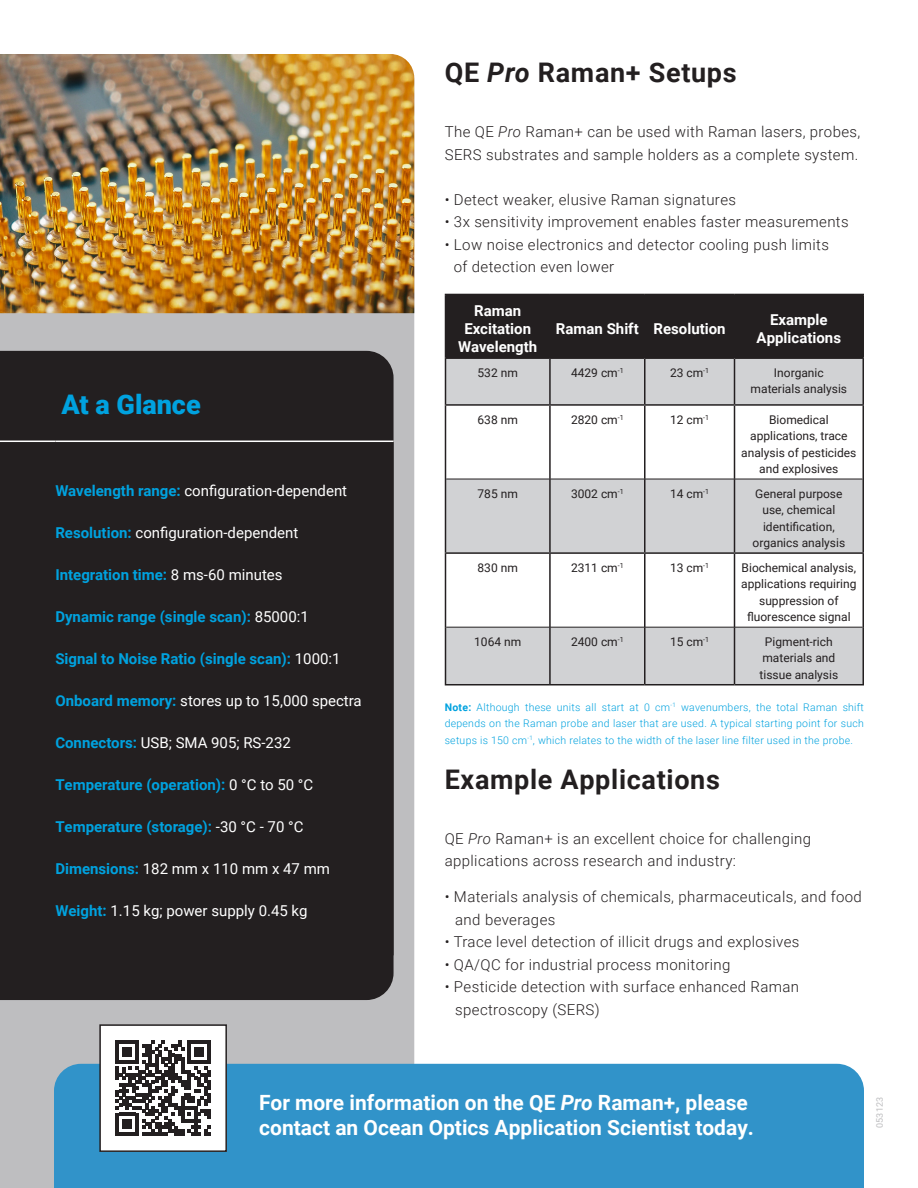
<style>
.page{position:relative;width:918px;height:1188px;background:#fff}
.page>*{position:absolute;margin:0;border:0;box-sizing:border-box;transform-origin:0 0}
.t1{font:700 27px "Roboto";letter-spacing:.025em;color:#231f20}
.t2{font:900 27px "Roboto";color:#00a2df}
.t3{font:700 21px "Roboto";color:#fff}
.t4{font:300 15px/22.5px "Roboto";letter-spacing:.025em;color:#231f20}
.t5{font:15px "Roboto";color:#fff}
.t6{font:700 15px "Roboto";color:#00a2df}
.t7{font:700 15px/18px "Roboto";color:#fff;text-align:center}
.t8{font:12px/16.5px "Roboto";color:#231f20;text-align:center}
.t9{font:300 10.5px/16.5px "Roboto";letter-spacing:.025em;color:#00a2df;text-align:justify}
.t10{font:9px "Roboto";color:#bebec0}
.s1{font-weight:700;color:#00a2df}
.s2{font-weight:400;color:#fff}
.s3{font-style:italic}
.s4{font-weight:700}
</style>
<div class="page">
<div style="left:0;top:313px;width:414px;height:875px;background:#bebec0"></div>
<div style="left:54px;top:1064px;width:810px;height:124px;background:#3193c9"></div>
<div style="left:100px;top:1025px;width:126px;height:126px;background:#fff"></div>
<div style="left:99px;top:1024px;width:128px;height:128px;border:2px solid #231f20"></div>
<svg style="left:116px;top:1041px;width:95px;height:95px"></svg>
<img style="left:0;top:54px;width:414px;height:259px">
<div style="left:0;top:351px;width:394px;height:649px;background:#231f20"></div>
<div style="left:0;top:442px;width:394px;height:513px;background:#231f20"></div>
<hr style="left:0;top:441px;width:55px;height:1px;background:#fff">
<hr style="left:55px;top:441px;width:339px;height:1px;background:#fff">
<div style="left:446px;top:295px;width:416px;height:62px;background:#231f20"></div>
<svg style="left:446px;top:359px;width:416px;height:325px;fill:#d1d2d4"></svg>
<hr style="left:445px;top:294px;width:105px;height:1px;background:#231f20">
<hr style="left:445px;top:295px;width:1px;height:62px;background:#231f20">
<hr style="left:550px;top:294px;width:95px;height:1px;background:#231f20">
<hr style="left:549px;top:295px;width:2px;height:62px;background:#231f20">
<hr style="left:645px;top:294px;width:90px;height:1px;background:#231f20">
<hr style="left:644px;top:295px;width:2px;height:62px;background:#231f20">
<hr style="left:735px;top:294px;width:129px;height:1px;background:#231f20">
<hr style="left:734px;top:295px;width:1px;height:62px;background:#231f20">
<hr style="left:862px;top:295px;width:2px;height:62px;background:#231f20">
<hr style="left:445px;top:357px;width:105px;height:2px;background:#231f20">
<hr style="left:445px;top:359px;width:1px;height:45px;background:#231f20">
<hr style="left:550px;top:357px;width:95px;height:2px;background:#231f20">
<hr style="left:549px;top:359px;width:2px;height:45px;background:#231f20">
<hr style="left:645px;top:357px;width:90px;height:2px;background:#231f20">
<hr style="left:644px;top:359px;width:2px;height:45px;background:#231f20">
<hr style="left:735px;top:357px;width:129px;height:2px;background:#231f20">
<hr style="left:734px;top:359px;width:1px;height:45px;background:#231f20">
<hr style="left:862px;top:359px;width:2px;height:45px;background:#231f20">
<hr style="left:445px;top:404px;width:105px;height:2px;background:#231f20">
<hr style="left:445px;top:406px;width:1px;height:73px;background:#231f20">
<hr style="left:550px;top:404px;width:95px;height:2px;background:#231f20">
<hr style="left:549px;top:406px;width:2px;height:73px;background:#231f20">
<hr style="left:645px;top:404px;width:90px;height:2px;background:#231f20">
<hr style="left:644px;top:406px;width:2px;height:73px;background:#231f20">
<hr style="left:735px;top:404px;width:129px;height:2px;background:#231f20">
<hr style="left:734px;top:406px;width:1px;height:73px;background:#231f20">
<hr style="left:862px;top:406px;width:2px;height:73px;background:#231f20">
<hr style="left:445px;top:479px;width:1px;height:73px;background:#231f20">
<hr style="left:549px;top:479px;width:2px;height:73px;background:#231f20">
<hr style="left:644px;top:479px;width:2px;height:73px;background:#231f20">
<hr style="left:734px;top:479px;width:1px;height:73px;background:#231f20">
<hr style="left:862px;top:479px;width:2px;height:73px;background:#231f20">
<hr style="left:445px;top:552px;width:105px;height:2px;background:#231f20">
<hr style="left:445px;top:554px;width:1px;height:73px;background:#231f20">
<hr style="left:550px;top:552px;width:95px;height:2px;background:#231f20">
<hr style="left:549px;top:554px;width:2px;height:73px;background:#231f20">
<hr style="left:645px;top:552px;width:90px;height:2px;background:#231f20">
<hr style="left:644px;top:554px;width:2px;height:73px;background:#231f20">
<hr style="left:735px;top:552px;width:129px;height:2px;background:#231f20">
<hr style="left:734px;top:554px;width:1px;height:73px;background:#231f20">
<hr style="left:862px;top:554px;width:2px;height:73px;background:#231f20">
<hr style="left:445px;top:627px;width:1px;height:57px;background:#231f20">
<hr style="left:549px;top:627px;width:2px;height:57px;background:#231f20">
<hr style="left:644px;top:627px;width:2px;height:57px;background:#231f20">
<hr style="left:734px;top:627px;width:1px;height:57px;background:#231f20">
<hr style="left:862px;top:627px;width:2px;height:57px;background:#231f20">
<hr style="left:445px;top:684px;width:105px;height:1px;background:#231f20">
<hr style="left:550px;top:684px;width:95px;height:1px;background:#231f20">
<hr style="left:645px;top:684px;width:90px;height:1px;background:#231f20">
<hr style="left:735px;top:684px;width:129px;height:1px;background:#231f20">
<hr style="left:446px;top:479px;width:104px;height:1px;background:#231f20">
<hr style="left:550px;top:479px;width:95px;height:1px;background:#231f20">
<hr style="left:645px;top:479px;width:90px;height:1px;background:#231f20">
<hr style="left:735px;top:479px;width:128px;height:1px;background:#231f20">
<hr style="left:446px;top:627px;width:104px;height:1px;background:#231f20">
<hr style="left:550px;top:627px;width:95px;height:1px;background:#231f20">
<hr style="left:645px;top:627px;width:90px;height:1px;background:#231f20">
<hr style="left:735px;top:627px;width:128px;height:1px;background:#231f20">
<p class="t2" style="left:61px;top:386px;width:141px">At a Glance</p>
<p class="t5" style="left:55px;top:480px;width:293px"><span class="s1">Wavelength range:</span> configuration-dependent</p>
<p class="t5" style="left:55px;top:522px;width:244px"><span class="s1">Resolution:</span> configuration-dependent</p>
<p class="t6" style="left:55px;top:564px;width:229px">Integration time: <span class="s2">8 ms-60 minutes</span></p>
<p class="t6" style="left:55px;top:606px;width:255px">Dynamic range (single scan): <span class="s2">85000:1</span></p>
<p class="t6" style="left:55px;top:648px;width:287px">Signal to Noise Ratio (single scan): <span class="s2">1000:1</span></p>
<p class="t5" style="left:55px;top:690px;width:308px"><span class="s1">Onboard memory:</span> stores up to 15,000 spectra</p>
<p class="t5" style="left:55px;top:732px;width:237px"><span class="s1">Connectors:</span> USB; SMA 905; RS-232</p>
<p class="t6" style="left:55px;top:774px;width:259px">Temperature (operation): <span class="s2">0 °C to 50 °C</span></p>
<p class="t6" style="left:55px;top:816px;width:250px">Temperature (storage): <span class="s2">-30 °C - 70 °C</span></p>
<p class="t5" style="left:55px;top:858px;width:276px"><span class="s1">Dimensions:</span> 182 mm x 110 mm x 47 mm</p>
<p class="t5" style="left:55px;top:900px;width:254px"><span class="s1">Weight:</span> 1.15 kg; power supply 0.45 kg</p>
<p class="t1" style="left:445px;top:54px;width:293px">QE <span class="s3">Pro</span> Raman+ Setups</p>
<p class="t4" style="left:445px;top:120px;width:417px">The QE <span class="s3">Pro</span> Raman+ can be used with Raman lasers, probes,</p>
<p class="t4" style="left:445px;top:142px;width:415px">SERS substrates and sample holders as a complete system.</p>
<p class="t4" style="left:445px;top:187px;width:293px">• Detect weaker, elusive Raman signatures</p>
<p class="t4" style="left:445px;top:210px;width:406px">• 3x sensitivity improvement enables faster measurements</p>
<p class="t4" style="left:445px;top:232px;width:386px">• Low noise electronics and detector cooling push limits</p>
<p class="t4" style="left:454px;top:255px;width:162px">of detection even lower</p>
<p class="t7" style="left:458px;top:301px;width:81px">Raman<br>Excitation<br>Wavelength</p>
<p class="t7" style="left:556px;top:319px;width:84px">Raman Shift</p>
<p class="t7" style="left:654px;top:319px;width:74px">Resolution</p>
<p class="t7" style="left:757px;top:310px;width:86px">Example<br>Applications</p>
<p class="t8" style="left:478px;top:364px;width:42px">532 nm</p>
<p class="t8" style="left:571px;top:364px;width:54px">4429 cm<sup>-1</sup></p>
<p class="t8" style="left:670px;top:364px;width:41px">23 cm<sup>-1</sup></p>
<p class="t8" style="left:774px;top:364px;width:51px">Inorganic</p>
<p class="t8" style="left:751px;top:380px;width:98px">materials analysis</p>
<p class="t8" style="left:478px;top:411px;width:42px">638 nm</p>
<p class="t8" style="left:571px;top:411px;width:54px">2820 cm<sup>-1</sup></p>
<p class="t8" style="left:670px;top:411px;width:41px">12 cm<sup>-1</sup></p>
<p class="t8" style="left:741px;top:411px;width:117px">Biomedical applications, trace analysis of pesticides and explosives</p>
<p class="t8" style="left:478px;top:485px;width:42px">785 nm</p>
<p class="t8" style="left:571px;top:485px;width:54px">3002 cm<sup>-1</sup></p>
<p class="t8" style="left:670px;top:485px;width:41px">14 cm<sup>-1</sup></p>
<p class="t8" style="left:753px;top:485px;width:94px">General purpose use, chemical identification, organics analysis</p>
<p class="t8" style="left:478px;top:559px;width:42px">830 nm</p>
<p class="t8" style="left:571px;top:559px;width:54px">2311 cm<sup>-1</sup></p>
<p class="t8" style="left:670px;top:559px;width:41px">13 cm<sup>-1</sup></p>
<p class="t8" style="left:741px;top:559px;width:117px">Biochemical analysis, applications requiring suppression of fluorescence signal</p>
<p class="t8" style="left:474px;top:633px;width:49px">1064 nm</p>
<p class="t8" style="left:571px;top:633px;width:54px">2400 cm<sup>-1</sup></p>
<p class="t8" style="left:670px;top:633px;width:41px">15 cm<sup>-1</sup></p>
<p class="t8" style="left:762px;top:633px;width:74px;text-align:left">Pigment-rich materials and</p>
<p class="t8" style="left:760px;top:666px;width:80px">tissue analysis</p>
<p class="t9" style="left:445px;top:698px;width:421px"><span class="s4">Note:</span> Although these units all start at 0 cm<sup>-1</sup> wavenumbers, the total Raman shift depends on the Raman probe and laser that are used. A typical starting point for such setups is 150 cm<sup>-1</sup>, which relates to the width of the laser line filter used in the probe.</p>
<p class="t1" style="left:445px;top:760px;width:277px">Example Applications</p>
<p class="t4" style="left:445px;top:827px;width:368px">QE <span class="s3">Pro</span> Raman+ is an excellent choice for challenging applications across research and industry:</p>
<p class="t4" style="left:445px;top:885px;width:419px">• Materials analysis of chemicals, pharmaceuticals, and food</p>
<p class="t4" style="left:455px;top:908px;width:102px">and beverages</p>
<p class="t4" style="left:445px;top:930px;width:356px">• Trace level detection of illicit drugs and explosives</p>
<p class="t4" style="left:445px;top:953px;width:287px">• QA/QC for industrial process monitoring</p>
<p class="t4" style="left:445px;top:975px;width:356px">• Pesticide detection with surface enhanced Raman</p>
<p class="t4" style="left:455px;top:998px;width:146px">spectroscopy (SERS)</p>
<p class="t3" style="left:259px;top:1088px;width:490px">For more information on the QE <span class="s3">Pro</span> Raman+, please</p>
<p class="t3" style="left:259px;top:1113px;width:496px">contact an Ocean Optics Application Scientist today.</p>
<p class="t10" style="left:873px;top:1128px;width:32px;rotate:-90deg">053123</p>
</div>
